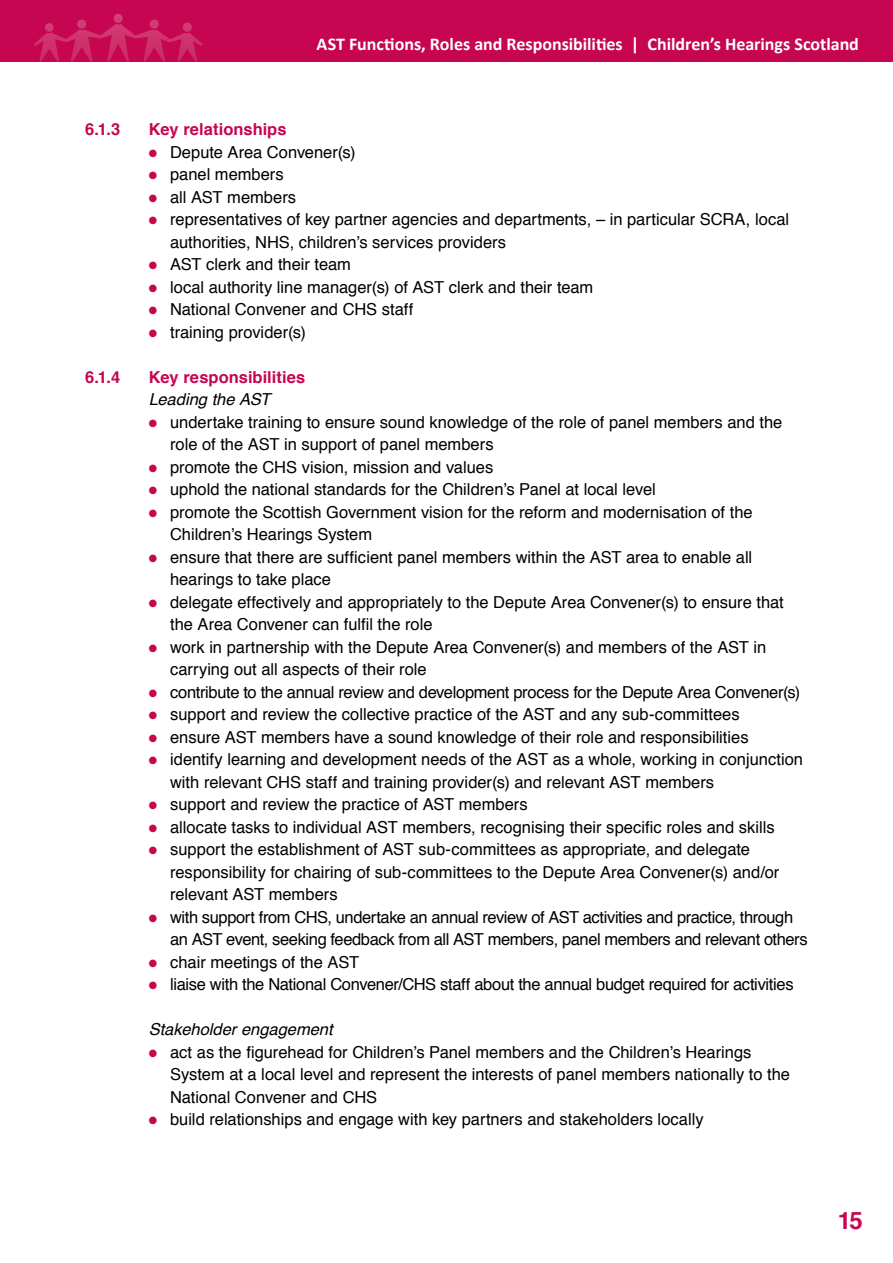
<style>
.page{position:relative;width:893px;height:1263px;background:#fff}
.page>*{position:absolute;margin:0;border:0;box-sizing:border-box;transform-origin:0 0}
.t1{font:700 24px "Helvetica";color:#c60651}
.t2{font:700 18px "Calibri";color:#fff}
.t3{font:16.5px/22.5px "Helvetica";color:#000}
.t4{font:16.5px "Helvetica";letter-spacing:-.02em;color:#000}
.t5{font:16.5px/22.5px "Helvetica";letter-spacing:-.025em;color:#000}
.t6{font:700 16.5px "Helvetica";color:#c60651}
.t7{font:italic 16.5px "Helvetica";color:#000}
.s1{color:#c60651}
</style>
<div class="page">
<div style="left:0;top:0;width:893px;height:62px;background:#c60651"></div>
<svg style="left:34px;top:14px;width:169px;height:48px"></svg>
<p class="t2" style="left:317px;top:33px;width:544px">AST Functions, Roles and Responsibilities | Children’s Hearings Scotland</p>
<p class="t6" style="left:85px;top:116px;width:37px">6.1.3</p>
<p class="t6" style="left:149px;top:116px;width:139px">Key relationships</p>
<p class="t3" style="left:149px;top:141px;width:208px"><span class="s1">●</span> Depute Area Convener(s)</p>
<p class="t3" style="left:149px;top:163px;width:136px"><span class="s1">●</span> panel members</p>
<p class="t3" style="left:149px;top:186px;width:149px"><span class="s1">●</span> all AST members</p>
<p class="t3" style="left:170px;top:208px;width:621px;text-indent:-21px"><span class="s1">●</span> representatives of key partner agencies and departments, – in particular SCRA, local authorities, NHS, children’s services providers</p>
<p class="t3" style="left:149px;top:253px;width:204px"><span class="s1">●</span> AST clerk and their team</p>
<p class="t3" style="left:149px;top:276px;width:446px"><span class="s1">●</span> local authority line manager(s) of AST clerk and their team</p>
<p class="t3" style="left:149px;top:298px;width:266px"><span class="s1">●</span> National Convener and CHS staff</p>
<p class="t3" style="left:149px;top:321px;width:159px"><span class="s1">●</span> training provider(s)</p>
<p class="t6" style="left:85px;top:363px;width:37px">6.1.4</p>
<p class="t6" style="left:149px;top:363px;width:158px">Key responsibilities</p>
<p class="t7" style="left:149px;top:386px;width:123px">Leading the AST</p>
<p class="t3" style="left:170px;top:411px;width:614px;text-indent:-21px"><span class="s1">●</span> undertake training to ensure sound knowledge of the role of panel members and the role of the AST in support of panel members</p>
<p class="t3" style="left:149px;top:456px;width:346px"><span class="s1">●</span> promote the CHS vision, mission and values</p>
<p class="t3" style="left:149px;top:478px;width:508px"><span class="s1">●</span> uphold the national standards for the Children’s Panel at local level</p>
<p class="t3" style="left:170px;top:501px;width:584px;text-indent:-21px"><span class="s1">●</span> promote the Scottish Government vision for the reform and modernisation of the<br>Children’s Hearings System</p>
<p class="t3" style="left:170px;top:546px;width:584px;text-indent:-21px"><span class="s1">●</span> ensure that there are sufficient panel members within the AST area to enable all hearings to take place</p>
<p class="t3" style="left:170px;top:591px;width:615px;text-indent:-21px"><span class="s1">●</span> delegate effectively and appropriately to the Depute Area Convener(s) to ensure that the Area Convener can fulfil the role</p>
<p class="t3" style="left:170px;top:636px;width:598px;text-indent:-21px"><span class="s1">●</span> work in partnership with the Depute Area Convener(s) and members of the AST in carrying out all aspects of their role</p>
<p class="t4" style="left:149px;top:679px;width:653px"><span class="s1">●</span> contribute to the annual review and development process for the Depute Area Convener(s)</p>
<p class="t3" style="left:149px;top:703px;width:592px"><span class="s1">●</span> support and review the collective practice of the AST and any sub-committees</p>
<p class="t3" style="left:149px;top:726px;width:601px"><span class="s1">●</span> ensure AST members have a sound knowledge of their role and responsibilities</p>
<p class="t3" style="left:170px;top:748px;width:634px;text-indent:-21px"><span class="s1">●</span> identify learning and development needs of the AST as a whole, working in conjunction with relevant CHS staff and training provider(s) and relevant AST members</p>
<p class="t3" style="left:149px;top:793px;width:380px"><span class="s1">●</span> support and review the practice of AST members</p>
<p class="t3" style="left:149px;top:816px;width:627px"><span class="s1">●</span> allocate tasks to individual AST members, recognising their specific roles and skills</p>
<p class="t3" style="left:170px;top:838px;width:611px;text-indent:-21px"><span class="s1">●</span> support the establishment of AST sub-committees as appropriate, and delegate responsibility for chairing of sub-committees to the Depute Area Convener(s) and/or relevant AST members</p>
<p class="t5" style="left:170px;top:906px;width:639px;text-indent:-21px"><span class="s1">●</span> with support from CHS, undertake an annual review of AST activities and practice, through an AST event, seeking feedback from all AST members, panel members and relevant others</p>
<p class="t3" style="left:149px;top:951px;width:212px"><span class="s1">●</span> chair meetings of the AST</p>
<p class="t4" style="left:149px;top:971px;width:646px"><span class="s1">●</span> liaise with the National Convener/CHS staff about the annual budget required for activities</p>
<p class="t7" style="left:149px;top:1016px;width:185px">Stakeholder engagement</p>
<p class="t3" style="left:170px;top:1041px;width:621px;text-indent:-21px"><span class="s1">●</span> act as the figurehead for Children’s Panel members and the Children’s Hearings<br>System at a local level and represent the interests of panel members nationally to the<br>National Convener and CHS</p>
<p class="t3" style="left:149px;top:1108px;width:556px"><span class="s1">●</span> build relationships and engage with key partners and stakeholders locally</p>
<h1 class="t1" style="left:838px;top:1201px;width:27px">15</h1>
</div>
